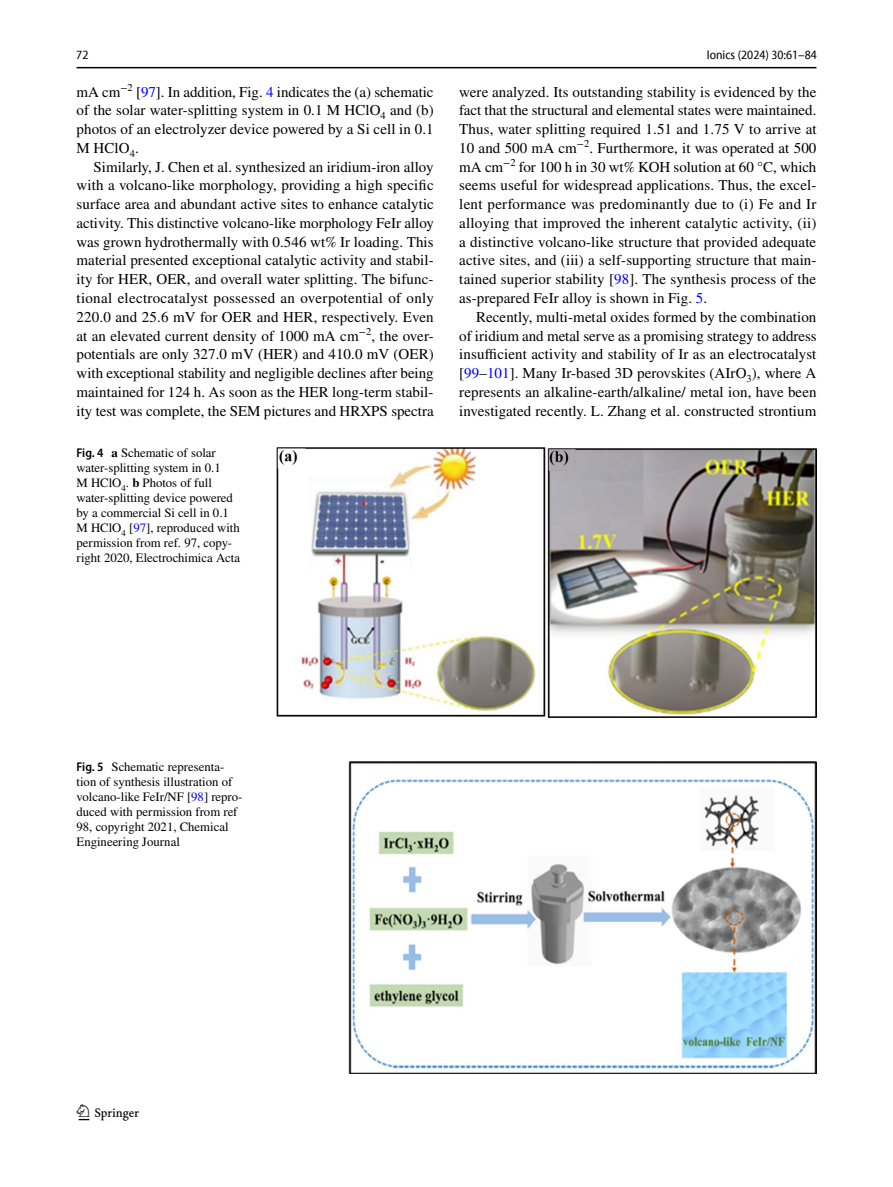
<style>
.page{position:relative;width:893px;height:1187px;background:#fff}
.page>*{position:absolute;margin:0;border:0;box-sizing:border-box;transform-origin:0 0}
.t1{font:22.5px "Springnew Regular 2";color:#000}
.t2{font:15px/18.8px "STIX";letter-spacing:.005em;color:#000;text-align:justify}
.t3{font:12.75px/15px "STIX";color:#000}
.t4{font:semi-condensed 12.75px "Myriad Pro Unic";color:#000}
.s1{color:#00f}
.s2{font-family:"Myriad Pro";font-weight:600;font-stretch:semi-condensed}
.s3{font-weight:700}
</style>
<div class="page">
<hr style="left:77px;top:67px;width:739px;height:1px;background:#000">
<img style="left:276px;top:448px;width:540px;height:269px">
<img style="left:349px;top:761px;width:467px;height:312px">
<p class="t4" style="left:76px;top:50px;width:14px">72</p>
<p class="t4" style="left:707px;top:50px;width:111px">Ionics (2024) 30:61–84</p>
<p class="t2" style="left:77px;top:83px;width:359px">mA cm<sup>−2</sup> [<span class="s1">97</span>]. In addition, Fig. <span class="s1">4</span> indicates the (a) schematic of the solar water-splitting system in 0.1 M HClO<sub>4</sub> and (b) photos of an electrolyzer device powered by a Si cell in 0.1<br>M HClO<sub>4</sub>.</p>
<p class="t2" style="left:77px;top:158px;width:359px;text-indent:17px">Similarly, J. Chen et al. synthesized an iridium-iron alloy with a volcano-like morphology, providing a high specific surface area and abundant active sites to enhance catalytic activity. This distinctive volcano-like morphology FeIr alloy was grown hydrothermally with 0.546 wt% Ir loading. This material presented exceptional catalytic activity and stabil&shy;ity for HER, OER, and overall water splitting. The bifunc&shy;tional electrocatalyst possessed an overpotential of only 220.0 and 25.6 mV for OER and HER, respectively. Even at an elevated current density of 1000 mA cm<sup>−2</sup>, the over&shy;potentials are only 327.0 mV (HER) and 410.0 mV (OER) with exceptional stability and negligible declines after being maintained for 124 h. As soon as the HER long-term stabil&shy;ity test was complete, the SEM pictures and HRXPS spectra</p>
<p class="t3" style="left:77px;top:446px;width:165px"><span class="s2">Fig. 4</span> <span class="s3">a</span> Schematic of solar water-splitting system in 0.1<br>M HClO<sub>4</sub>. <span class="s3">b</span> Photos of full water-splitting device powered by a commercial Si cell in 0.1<br>M HClO<sub>4</sub> [<span class="s1">97</span>], reproduced with permission from ref. 97, copy&shy;right 2020, Electrochimica Acta</p>
<p class="t2" style="left:459px;top:83px;width:359px">were analyzed. Its outstanding stability is evidenced by the fact that the structural and elemental states were maintained.<br>Thus, water splitting required 1.51 and 1.75 V to arrive at 10 and 500 mA cm<sup>−2</sup>. Furthermore, it was operated at 500 mA cm<sup>−2</sup> for 100 h in 30 wt% KOH solution at 60 °C, which seems useful for widespread applications. Thus, the excel&shy;lent performance was predominantly due to (i) Fe and Ir alloying that improved the inherent catalytic activity, (ii) a distinctive volcano-like structure that provided adequate active sites, and (iii) a self-supporting structure that main&shy;tained superior stability [<span class="s1">98</span>]. The synthesis process of the as-prepared FeIr alloy is shown in Fig. <span class="s1">5</span>.</p>
<p class="t2" style="left:459px;top:308px;width:359px;text-indent:17px">Recently, multi-metal oxides formed by the combination of iridium and metal serve as a promising strategy to address insufficient activity and stability of Ir as an electrocatalyst [<span class="s1">99</span>–<span class="s1">101</span>]. Many Ir-based 3D perovskites (AIrO<sub>3</sub>), where A represents an alkaline-earth/alkaline/ metal ion, have been investigated recently. L. Zhang et al. constructed strontium</p>
<p class="t3" style="left:77px;top:760px;width:167px"><span class="s2">Fig. 5</span> Schematic representa&shy;tion of synthesis illustration of volcano-like FeIr/NF [<span class="s1">98</span>] repro&shy;duced with permission from ref<br>98, copyright 2021, Chemical<br>Engineering Journal</p>
<h1 class="t1" style="left:79px;top:1104px;width:62px">1 3</h1>
</div>
